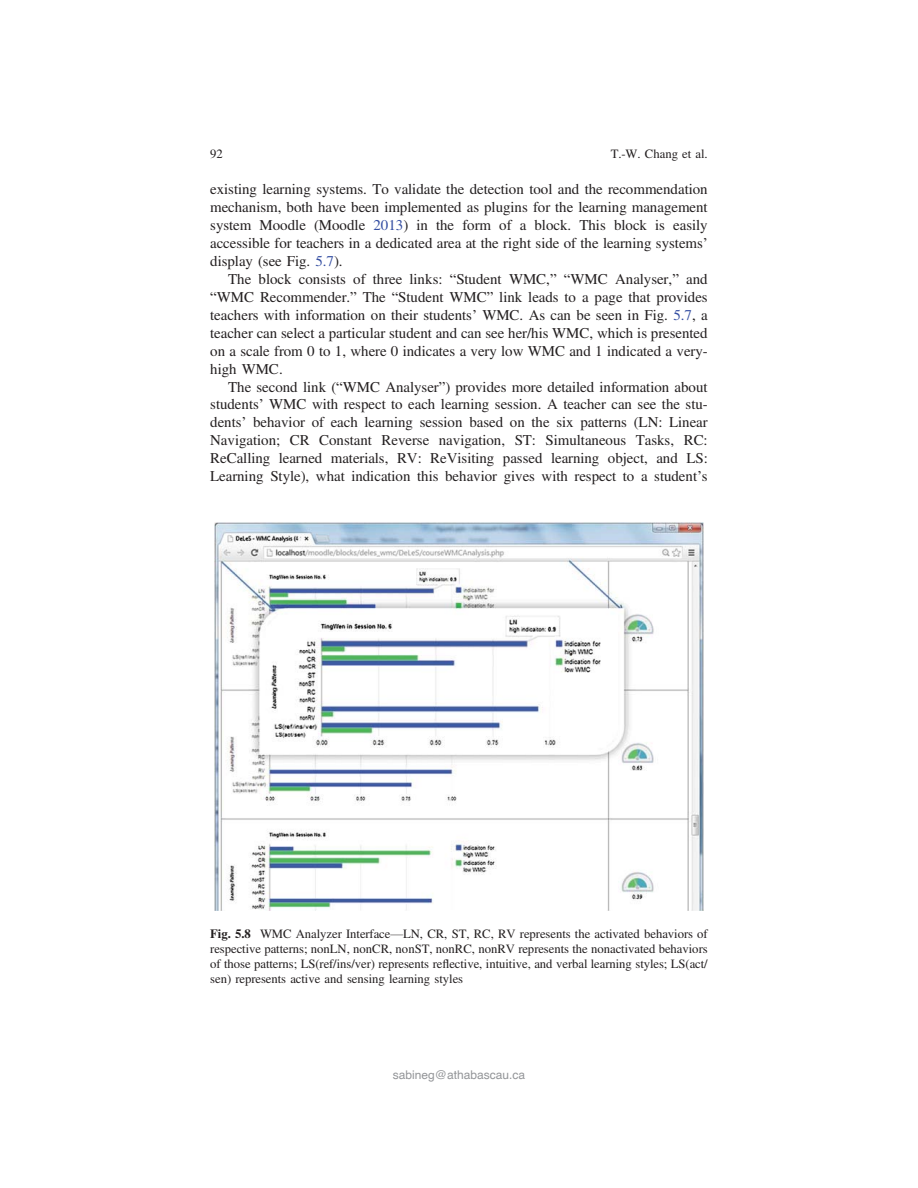
<style>
.page{position:relative;width:918px;height:1188px;background:#fff}
.page>*{position:absolute;margin:0;border:0;box-sizing:border-box;transform-origin:0 0}
.t1{font:15px/18px "Adv TT5 ada 87 cc";color:#231f20;text-align:justify}
.t2{font:12.75px/15px "Adv TT5 ada 87 cc";color:#231f20;text-align:justify}
.t3{font:12px "Helvetica";color:#939598}
.s1{color:#344ea2}
.s2{font-family:"Adv T Tec 369687"}
.s3{font-family:"Adv T Teeee 58 d 9.B"}
.s4{font-family:"Adv TT5 ada 87 cc+fb"}
</style>
<div class="page">
<img style="left:215px;top:523px;width:488px;height:388px">
<p class="t2" style="left:210px;top:148px;width:14px">92</p>
<p class="t2" style="left:611px;top:148px;width:99px">T.-W. Chang et al.</p>
<p class="t1" style="left:210px;top:182px;width:499px">existing learning systems. To validate the detection tool and the recommendation mechanism, both have been implemented as plugins for the learning management system Moodle (Moodle <span class="s1">2013</span>) in the form of a block. This block is easily accessible for teachers in a dedicated area at the right side of the learning systems<span class="s2">’ </span>display (see Fig. <span class="s1">5.7</span>).</p>
<p class="t1" style="left:210px;top:271px;width:499px;text-indent:18px">The block consists of three links: <span class="s2">“</span>Student WMC,<span class="s2">” “</span>WMC Analyser,<span class="s2">”</span> and <span class="s2">“</span>WMC Recommender.<span class="s2">”</span> The <span class="s2">“</span>Student WMC<span class="s2">”</span> link leads to a page that provides teachers with information on their students<span class="s2">’</span> WMC. As can be seen in Fig. <span class="s1">5.7</span>, a teacher can select a particular student and can see her/his WMC, which is presented on a scale from 0 to 1, where 0 indicates a very low WMC and 1 indicated a very&shy;high WMC.</p>
<p class="t1" style="left:210px;top:379px;width:499px;text-indent:18px">The second link (<span class="s2">“</span>WMC Analyser<span class="s2">”</span>) provides more detailed information about students<span class="s2">’</span> WMC with respect to each learning session. A teacher can see the stu&shy;dents<span class="s2">’</span> behavior of each learning session based on the six patterns (LN: Linear Navigation; CR Constant Reverse navigation, ST: Simultaneous Tasks, RC:<br>ReCalling learned materials, RV: ReVisiting passed learning object, and LS:<br>Learning Style), what indication this behavior gives with respect to a student<span class="s2">’</span>s</p>
<p class="t2" style="left:210px;top:927px;width:499px"><span class="s3">Fig. 5.8</span> WMC Analyzer Interface<span class="s2">—</span>LN, CR, ST, RC, RV represents the activated behaviors of respective patterns; nonLN, nonCR, nonST, nonRC, nonRV represents the nonactivated behaviors of those patterns; LS(ref/ins/ver) represents re<span class="s4">fl</span>ective, intuitive, and verbal learning styles; LS(act/ sen) represents active and sensing learning styles</p>
<p class="t3" style="left:393px;top:1067px;width:134px">sabineg@athabascau.ca</p>
</div>
